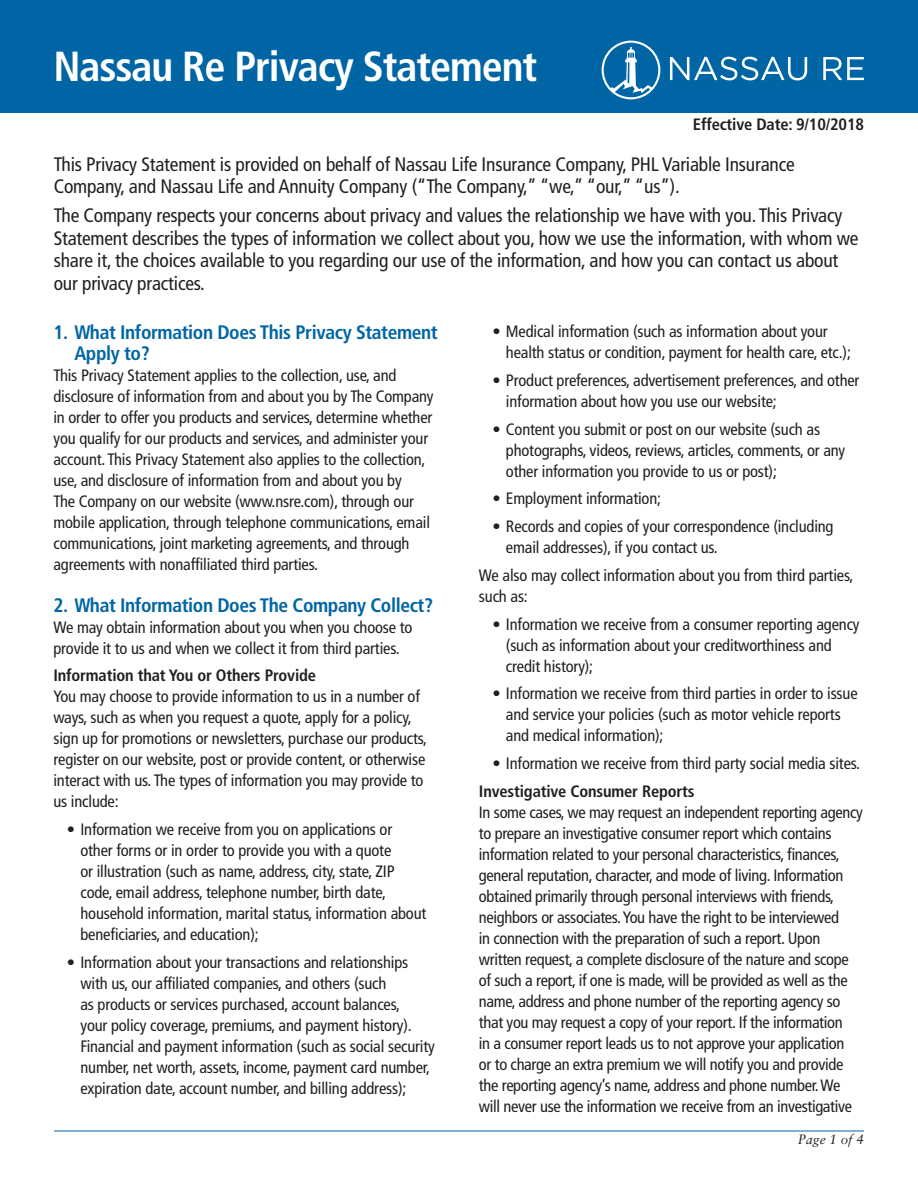
<style>
.page{position:relative;width:918px;height:1188px;background:#fff}
.page>*{position:absolute;margin:0;border:0;box-sizing:border-box;transform-origin:0 0}
.t1{font:700 condensed 42px "Frutiger";letter-spacing:-.025em;color:#fff}
.t2{font:condensed 19.5px/22.5px "Frutiger";letter-spacing:-.01em;color:#231f20}
.t3{font:700 condensed 19.5px/21px "Frutiger";letter-spacing:-.02em;color:#0065a4}
.t4{font:condensed 16.5px/21px "Frutiger";letter-spacing:-.01em;color:#231f20}
.t5{font:700 condensed 16.5px "Frutiger";letter-spacing:-.01em;color:#231f20}
.t6{font:italic 13.5px "Sabon";color:#231f20}
</style>
<div class="page">
<div style="left:0;top:0;width:918px;height:112px;background:#0065a4"></div>
<hr style="left:54px;top:1131px;width:810px;height:1px;background:#0065a4">
<svg style="left:670px;top:57px;width:137px;height:23px"></svg>
<svg style="left:823px;top:57px;width:41px;height:23px"></svg>
<svg style="left:602px;top:41px;width:58px;height:58px"></svg>
<h1 class="t1" style="left:53px;top:42px;width:485px">Nassau Re Privacy Statement</h1>
<p class="t5" style="left:693px;top:115px;width:173px">Effective Date: 9/10/2018</p>
<p class="t2" style="left:54px;top:153px;width:743px">This Privacy Statement is provided on behalf of Nassau Life Insurance Company, PHL Variable Insurance<br>Company, and Nassau Life and Annuity Company (“The Company,” “we,” “our,” “us”).</p>
<p class="t2" style="left:54px;top:205px;width:806px">The Company respects your concerns about privacy and values the relationship we have with you. This Privacy Statement describes the types of information we collect about you, how we use the information, with whom we share it, the choices available to you regarding our use of the information, and how you can contact us about our privacy practices.</p>
<p class="t3" style="left:74px;top:322px;width:365px;text-indent:-21px">1. What Information Does This Privacy Statement<br>Apply to?</p>
<p class="t4" style="left:53px;top:365px;width:382px">This Privacy Statement applies to the collection, use, and disclosure of information from and about you by The Company in order to offer you products and services, determine whether you qualify for our products and services, and administer your account. This Privacy Statement also applies to the collection, use, and disclosure of information from and about you by<br>The Company on our website (www.nsre.com), through our mobile application, through telephone communications, email communications, joint marketing agreements, and through agreements with nonaffiliated third parties.</p>
<p class="t3" style="left:53px;top:594px;width:381px">2. What Information Does The Company Collect?</p>
<p class="t4" style="left:53px;top:616px;width:361px">We may obtain information about you when you choose to provide it to us and when we collect it from third parties.</p>
<p class="t5" style="left:53px;top:666px;width:264px">Information that You or Others Provide</p>
<p class="t4" style="left:53px;top:686px;width:375px">You may choose to provide information to us in a number of ways, such as when you request a quote, apply for a policy, sign up for promotions or newsletters, purchase our products, register on our website, post or provide content, or otherwise interact with us. The types of information you may provide to us include:</p>
<p class="t4" style="left:80px;top:819px;width:347px;text-indent:-13px">• Information we receive from you on applications or other forms or in order to provide you with a quote<br>or illustration (such as name, address, city, state, ZIP code, email address, telephone number, birth date, household information, marital status, information about beneficiaries, and education);</p>
<p class="t4" style="left:80px;top:952px;width:356px;text-indent:-13px">• Information about your transactions and relationships with us, our affiliated companies, and others (such<br>as products or services purchased, account balances,<br>your policy coverage, premiums, and payment history).<br>Financial and payment information (such as social security number, net worth, assets, income, payment card number, expiration date, account number, and billing address);</p>
<p class="t4" style="left:506px;top:321px;width:347px;text-indent:-13px">• Medical information (such as information about your health status or condition, payment for health care, etc.);</p>
<p class="t4" style="left:506px;top:370px;width:355px;text-indent:-13px">• Product preferences, advertisement preferences, and other information about how you use our website;</p>
<p class="t4" style="left:506px;top:419px;width:341px;text-indent:-13px">• Content you submit or post on our website (such as photographs, videos, reviews, articles, comments, or any other information you provide to us or post);</p>
<p class="t4" style="left:492px;top:488px;width:170px">• Employment information;</p>
<p class="t4" style="left:506px;top:516px;width:329px;text-indent:-13px">• Records and copies of your correspondence (including email addresses), if you contact us.</p>
<p class="t4" style="left:479px;top:565px;width:376px">We also may collect information about you from third parties, such as:</p>
<p class="t4" style="left:506px;top:614px;width:355px;text-indent:-13px">• Information we receive from a consumer reporting agency (such as information about your creditworthiness and credit history);</p>
<p class="t4" style="left:506px;top:683px;width:353px;text-indent:-13px">• Information we receive from third parties in order to issue and service your policies (such as motor vehicle reports and medical information);</p>
<p class="t4" style="left:492px;top:753px;width:369px">• Information we receive from third party social media sites.</p>
<p class="t5" style="left:479px;top:781px;width:217px">Investigative Consumer Reports</p>
<p class="t4" style="left:479px;top:802px;width:385px">In some cases, we may request an independent reporting agency to prepare an investigative consumer report which contains information related to your personal characteristics, finances, general reputation, character, and mode of living. Information obtained primarily through personal interviews with friends, neighbors or associates. You have the right to be interviewed<br>in connection with the preparation of such a report. Upon written request, a complete disclosure of the nature and scope of such a report, if one is made, will be provided as well as the name, address and phone number of the reporting agency so that you may request a copy of your report. If the information<br>in a consumer report leads us to not approve your application<br>or to charge an extra premium we will notify you and provide the reporting agency’s name, address and phone number. We will never use the information we receive from an investigative</p>
<p class="t6" style="left:798px;top:1132px;width:68px">Page 1 of 4</p>
</div>
